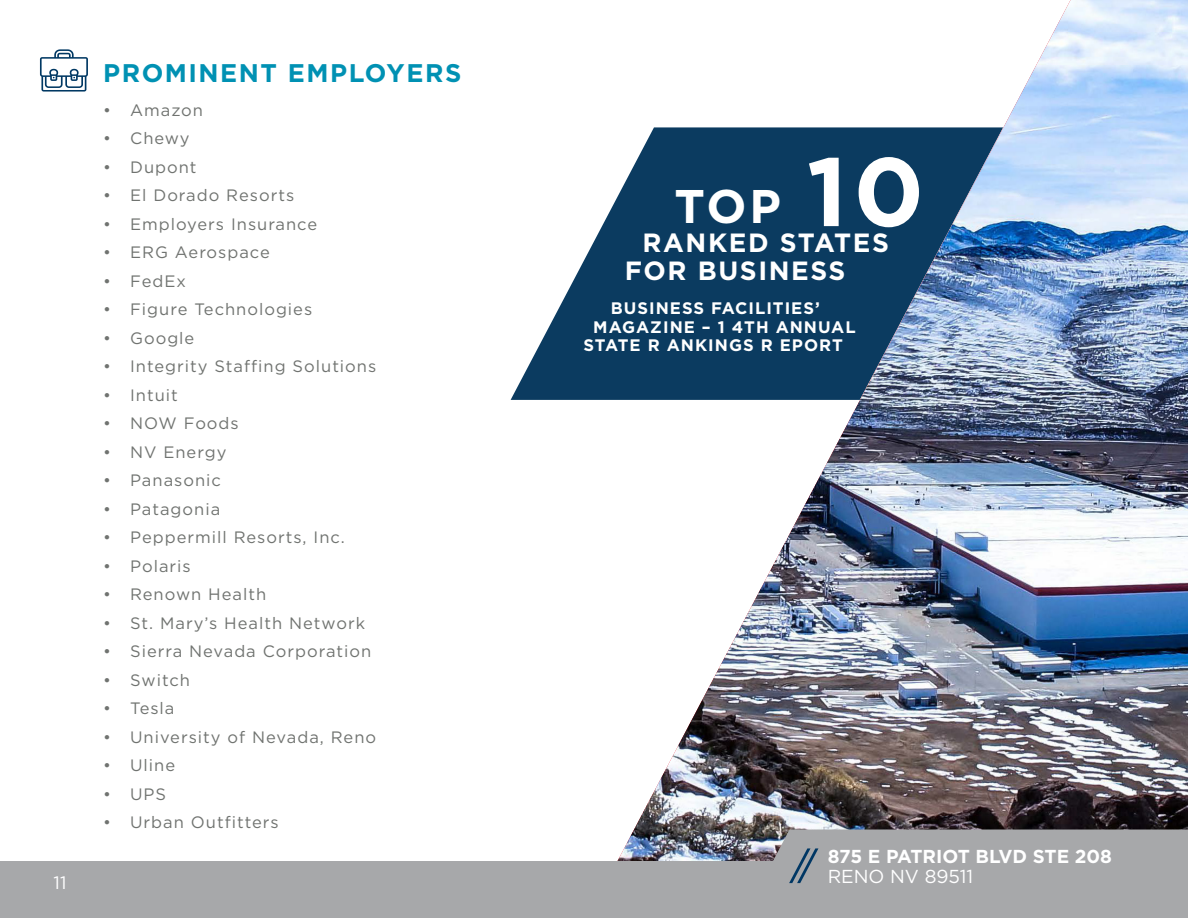
<style>
.page{position:relative;width:1188px;height:918px;background:#fff}
.page>*{position:absolute;margin:0;border:0;box-sizing:border-box;transform-origin:0 0}
.t1{font:700 97.05px "Gotham";color:#fff}
.t2{font:700 47.25px "Gotham";color:#fff}
.t3{font:700 26.4px/28px "Gotham";letter-spacing:.06em;color:#fff}
.t4{font:700 25.5px "Gotham";letter-spacing:.06em;color:#0091b3}
.t5{font:700 18.75px "Gotham";color:#fff}
.t6{font:18.75px "Gotham";color:#fff}
.t7{font:18px "Gotham";color:#fff}
.t8{font:700 16.65px "Gotham";letter-spacing:.06em;color:#fff}
.t9{font:16.5px "Gotham";letter-spacing:.06em;color:#707370}
</style>
<div class="page">
<svg style="left:511px;top:253px;width:77px;height:147px"></svg>
<img style="left:590px;top:0;width:598px;height:861px">
<div style="left:0;top:861px;width:743px;height:57px;background:#a7a8aa"></div>
<svg style="left:40px;top:49px;width:48px;height:43px"></svg>
<div style="left:743px;top:830px;width:445px;height:88px;background:#a7a8aa"></div>
<p class="t7" style="left:54px;top:871px;width:14px">11</p>
<h3 class="t4" style="left:103px;top:56px;width:360px">PROMINENT EMPLOYERS</h3>
<p class="t9" style="left:103px;top:99px;width:101px">• Amazon</p>
<p class="t9" style="left:103px;top:128px;width:88px">• Chewy</p>
<p class="t9" style="left:103px;top:156px;width:95px">• Dupont</p>
<p class="t9" style="left:103px;top:185px;width:193px">• El Dorado Resorts</p>
<p class="t9" style="left:103px;top:213px;width:216px">• Employers Insurance</p>
<p class="t9" style="left:103px;top:242px;width:168px">• ERG Aerospace</p>
<p class="t9" style="left:103px;top:270px;width:84px">• FedEx</p>
<p class="t9" style="left:103px;top:299px;width:211px">• Figure Technologies</p>
<p class="t9" style="left:103px;top:327px;width:93px">• Google</p>
<p class="t9" style="left:103px;top:356px;width:275px">• Integrity Staffing Solutions</p>
<p class="t9" style="left:103px;top:384px;width:76px">• Intuit</p>
<p class="t9" style="left:103px;top:413px;width:137px">• NOW Foods</p>
<p class="t9" style="left:103px;top:441px;width:125px">• NV Energy</p>
<p class="t9" style="left:103px;top:470px;width:119px">• Panasonic</p>
<p class="t9" style="left:103px;top:498px;width:119px">• Patagonia</p>
<p class="t9" style="left:103px;top:527px;width:243px">• Peppermill Resorts, Inc.</p>
<p class="t9" style="left:103px;top:555px;width:89px">• Polaris</p>
<p class="t9" style="left:103px;top:584px;width:165px">• Renown Health</p>
<p class="t9" style="left:103px;top:612px;width:263px">• St. Mary’s Health Network</p>
<p class="t9" style="left:103px;top:641px;width:270px">• Sierra Nevada Corporation</p>
<p class="t9" style="left:103px;top:669px;width:88px">• Switch</p>
<p class="t9" style="left:103px;top:698px;width:73px">• Tesla</p>
<p class="t9" style="left:103px;top:726px;width:275px">• University of Nevada, Reno</p>
<p class="t9" style="left:103px;top:755px;width:74px">• Uline</p>
<p class="t9" style="left:103px;top:783px;width:65px">• UPS</p>
<p class="t9" style="left:103px;top:812px;width:177px">• Urban Outfitters</p>
<h1 class="t1" style="left:807px;top:127px;width:119px">10</h1>
<h2 class="t2" style="left:674px;top:175px;width:108px">TOP</h2>
<h3 class="t3" style="left:625px;top:229px;width:266px;text-indent:18px">RANKED STATES<br>FOR BUSINESS</h3>
<p class="t8" style="left:611px;top:297px;width:211px">BUSINESS FACILITIES’</p>
<p class="t8" style="left:593px;top:316px;width:264px">MAGAZINE – 1 4TH ANNUAL</p>
<p class="t8" style="left:584px;top:334px;width:261px">STATE R ANKINGS R EPORT</p>
<p class="t5" style="left:828px;top:844px;width:286px">875 E PATRIOT BLVD STE 208</p>
<p class="t6" style="left:828px;top:864px;width:147px">RENO NV 89511</p>
</div>
